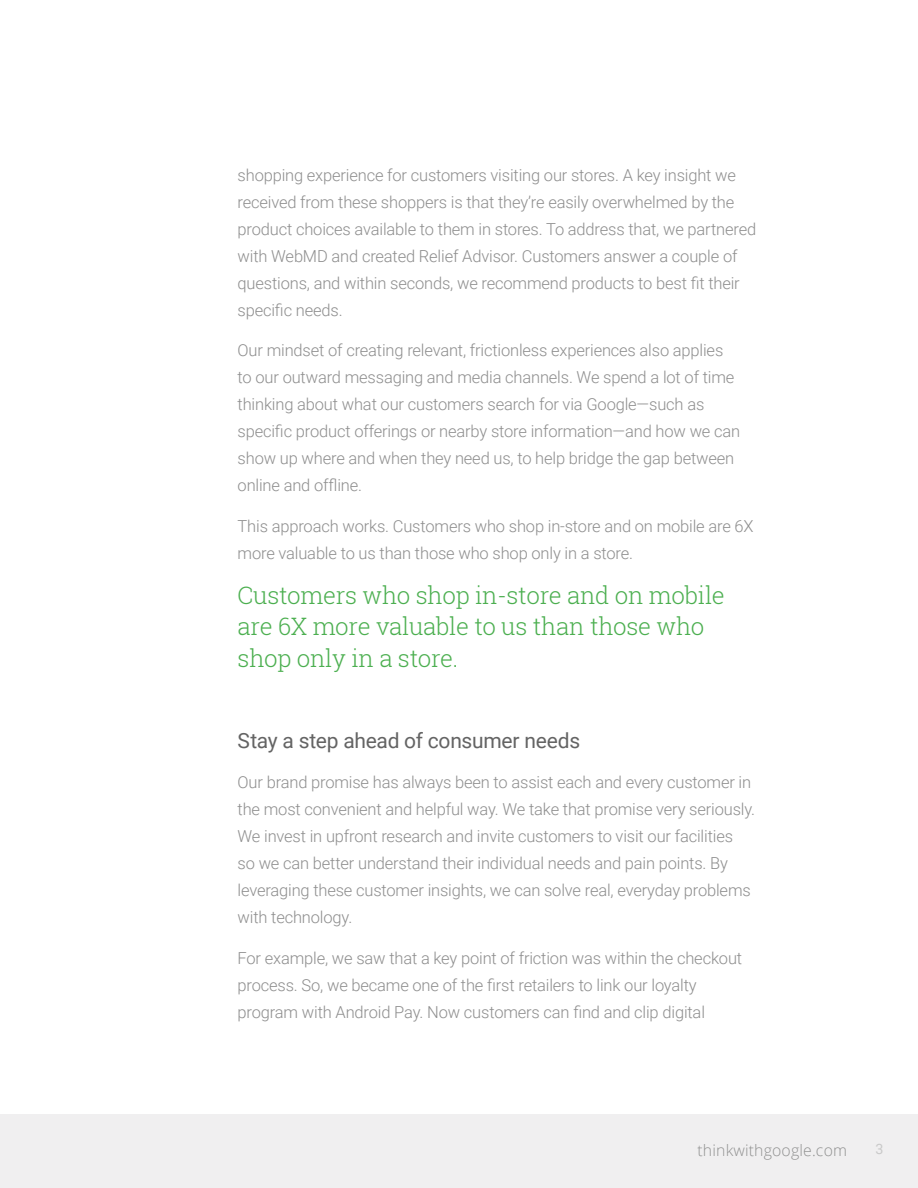
<style>
.page{position:relative;width:918px;height:1188px;background:#fff}
.page>*{position:absolute;margin:0;border:0;box-sizing:border-box;transform-origin:0 0}
.Bold_Header{font:300 24px/31.5px "Roboto Slab";letter-spacing:-.01em;color:#4caf50}
.Bold_Header-2{font:21px "Roboto";letter-spacing:-.01em;color:#646464}
.Bold_Header-3{font:300 16.5px/27px "Roboto";letter-spacing:-.01em;color:#8e8e8e}
.t1{font:300 15.75px "Open Sans";letter-spacing:.01em;color:#666766}
.t2{font:14.25px "Roboto";color:#c9c9c9}
</style>
<div class="page">
<div style="left:0;top:1114px;width:918px;height:74px;background:#f0eff0"></div>
<p class="Bold_Header-3" style="left:238px;top:161px;width:520px">shopping experience for customers visiting our stores. A key insight we received from these shoppers is that they’re easily overwhelmed by the product choices available to them in stores. To address that, we partnered with WebMD and created Relief Advisor. Customers answer a couple of questions, and within seconds, we recommend products to best fit their specific needs.</p>
<p class="Bold_Header-3" style="left:238px;top:336px;width:504px">Our mindset of creating relevant, frictionless experiences also applies to our outward messaging and media channels. We spend a lot of time thinking about what our customers search for via Google—such as specific product offerings or nearby store information—and how we can show up where and when they need us, to help bridge the gap between online and offline.</p>
<p class="Bold_Header-3" style="left:238px;top:512px;width:518px">This approach works. Customers who shop in-store and on mobile are 6X more valuable to us than those who shop only in a store.</p>
<p class="Bold_Header" style="left:238px;top:579px;width:489px">Customers who shop in-store and on mobile are 6X more valuable to us than those who shop only in a store.</p>
<p class="Bold_Header-2" style="left:238px;top:726px;width:344px">Stay a step ahead of consumer needs</p>
<p class="Bold_Header-3" style="left:238px;top:768px;width:519px">Our brand promise has always been to assist each and every customer in the most convenient and helpful way. We take that promise very seriously.<br>We invest in upfront research and invite customers to visit our facilities<br>so we can better understand their individual needs and pain points. By leveraging these customer insights, we can solve real, everyday problems with technology.</p>
<p class="Bold_Header-3" style="left:238px;top:944px;width:506px">For example, we saw that a key point of friction was within the checkout process. So, we became one of the first retailers to link our loyalty program with Android Pay. Now customers can find and clip digital</p>
<p class="t1" style="left:698px;top:1140px;width:151px">thinkwithgoogle.com</p>
<p class="t2" style="left:876px;top:1139px;width:10px">3</p>
</div>
